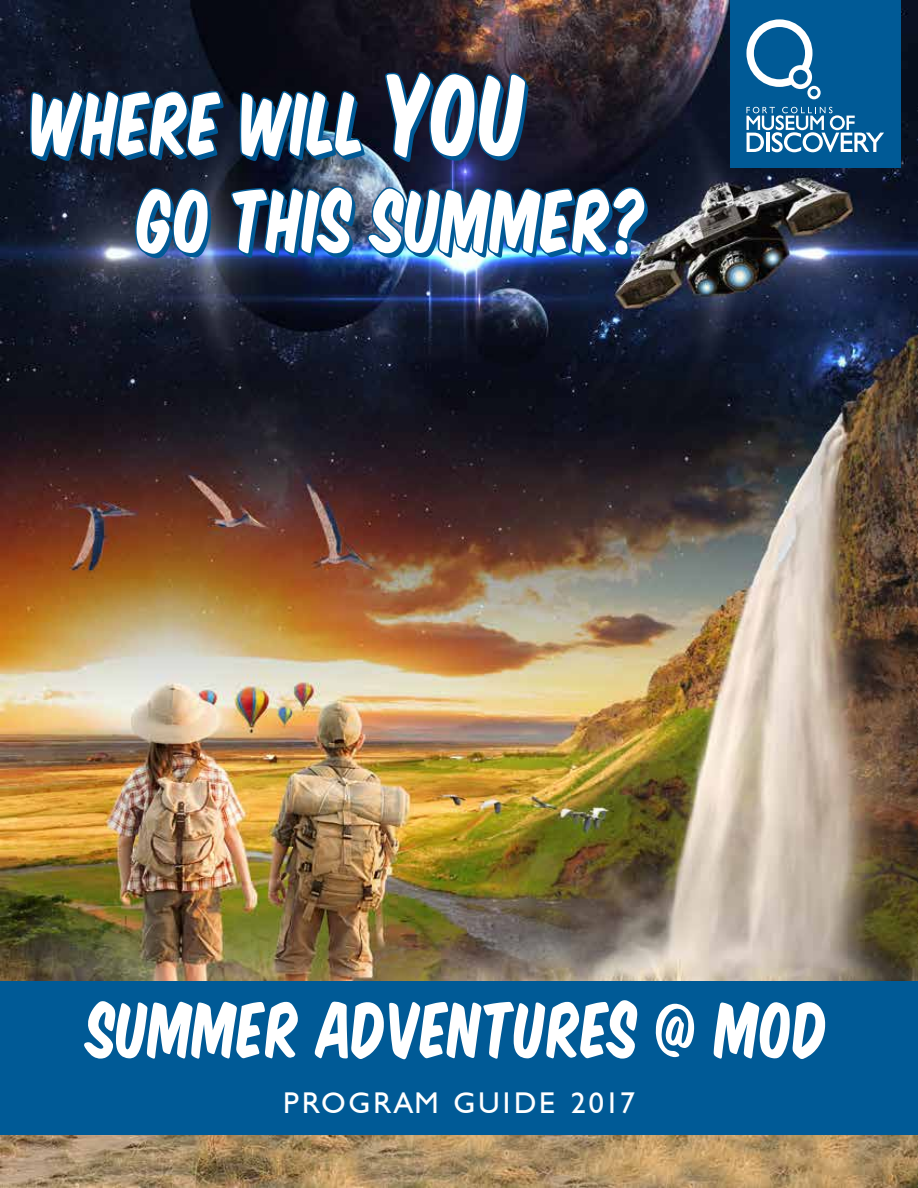
<style>
.page{position:relative;width:918px;height:1188px;background:#fff}
.page>*{position:absolute;margin:0;border:0;box-sizing:border-box;transform-origin:0 0}
.t1{font:81px/97.2px "Komika Title";color:#fff}
.t2{font:72px "Komika Title";color:#fff}
.t3{font:30px "Humanist 521 BT";letter-spacing:.1em;color:#fff}
.s1{font-size:105px}
</style>
<div class="page">
<img style="left:1px;top:0;width:917px;height:1188px">
<div style="left:0;top:981px;width:918px;height:154px;background:#005a96"></div>
<svg style="left:81px;top:1135px;width:560px;height:48px;background:#a88b62"></svg>
<svg style="left:238px;top:88px;width:126px;height:73px;background:#0e2d49"></svg>
<svg style="left:385px;top:70px;width:144px;height:92px;background:#142642"></svg>
<svg style="left:28px;top:88px;width:195px;height:169px;background:#1a2e49"></svg>
<img style="left:230px;top:184px;width:125px;height:73px">
<img style="left:366px;top:183px;width:282px;height:76px">
<div style="left:730px;top:0;width:171px;height:167px;background:#005a96"></div>
<svg style="left:746px;top:19px;width:75px;height:80px"></svg>
<svg style="left:746px;top:107px;width:138px;height:45px"></svg>
<p class="t1" style="left:139px;top:71px;width:512px;text-indent:-108px">WHERE WILL <span class="s1">YOU<br></span>GO THIS SUMMER?</p>
<p class="t2" style="left:88px;top:976px;width:743px">SUMMER ADVENTURES @ MOD</p>
<p class="t3" style="left:283px;top:1084px;width:353px">PROGRAM GUIDE 2017</p>
</div>
